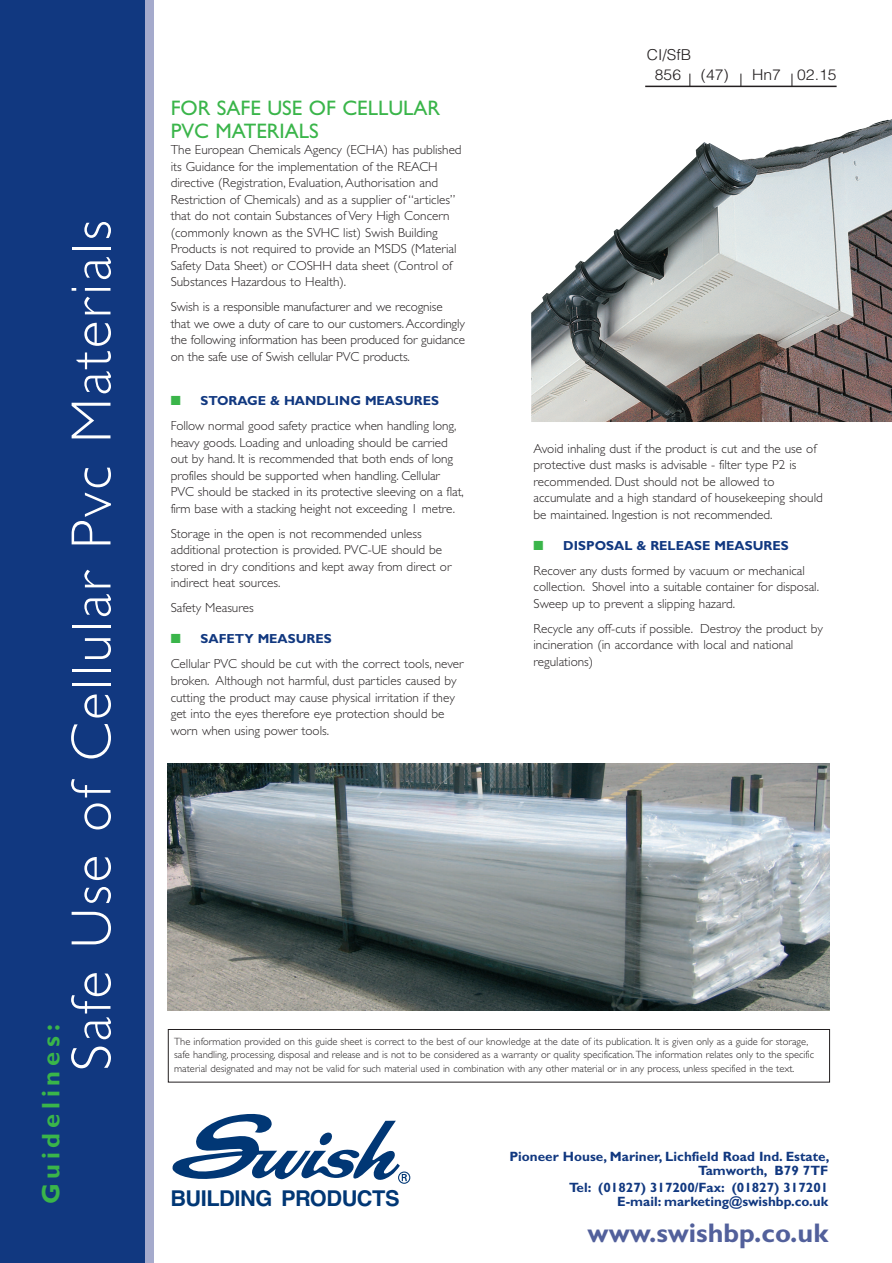
<style>
.page{position:relative;width:892px;height:1263px;background:#fff}
.page>*{position:absolute;margin:0;border:0;box-sizing:border-box;transform-origin:0 0}
.t1{font:300 57px "Gill Sans";letter-spacing:.05em;color:#fff}
.t2{font:700 27px "Gill Sans";color:#52609b}
.t3{font:700 25.5px "Gill Sans";letter-spacing:.19em;color:#3ab54a}
.t4{font:700 21.75px "Helvetica";letter-spacing:-.02em;color:#013775}
.t5{font:21px/22.5px "Gill Sans";color:#3ab54a}
.t6{font:300 15px/19.5px "Helvetica";color:#231f20;text-align:center;scale:1.04 1}
.t7{font:700 13.5px/13.5px "Gill Sans";color:#113880;text-align:right}
.t8{font:300 13.2px/16.5px "Gill Sans";color:#231f20}
.t9{font:300 10.5px/13.5px "Gill Sans";color:#231f20}
.s1{color:#3ab54a}
.s2{font-weight:700;color:#113880}
</style>
<div class="page">
<div style="left:0;top:0;width:148px;height:1263px;background:#113880"></div>
<div style="left:145px;top:0;width:8px;height:1263px;background:#a5aacc"></div>
<svg style="left:172px;top:1114px;width:238px;height:69px"></svg>
<img style="left:531px;top:119px;width:361px;height:303px">
<img style="left:167px;top:763px;width:662px;height:248px">
<hr style="left:645px;top:86px;width:191px;height:1px;background:#231f20">
<svg style="left:689px;top:74px;width:1px;height:12px"></svg>
<svg style="left:740px;top:74px;width:1px;height:12px"></svg>
<svg style="left:791px;top:74px;width:1px;height:12px"></svg>
<div style="left:168px;top:1029px;width:661px;height:53px;border:1px solid #231f20"></div>
<h3 class="t3" style="left:42px;top:1204px;width:181px;rotate:-90deg">Guidelines:</h3>
<h1 class="t1" style="left:72px;top:1071px;width:852px;rotate:-90deg">Safe Use of Cellular Pvc Materials</h1>
<h3 class="t5" style="left:171px;top:99px;width:271px">FOR SAFE USE OF CELLULAR<br>PVC MATERIALS</h3>
<p class="t8" style="left:171px;top:143px;width:292px">The European Chemicals Agency (ECHA) has published its Guidance for the implementation of the REACH directive (Registration, Evaluation, Authorisation and Restriction of Chemicals) and as a supplier of “articles” that do not contain Substances of Very High Concern (commonly known as the SVHC list) Swish Building Products is not required to provide an MSDS (Material Safety Data Sheet) or COSHH data sheet (Control of Substances Hazardous to Health).</p>
<p class="t8" style="left:171px;top:300px;width:296px">Swish is a responsible manufacturer and we recognise that we owe a duty of care to our customers. Accordingly the following information has been produced for guidance on the safe use of Swish cellular PVC products.</p>
<p class="t8" style="left:171px;top:390px;width:287px;line-height:25px"><span class="s1">■</span> <span class="s2">STORAGE &amp; HANDLING MEASURES<br></span>Follow normal good safety practice when handling long,</p>
<p class="t8" style="left:171px;top:435px;width:295px">heavy goods. Loading and unloading should be carried out by hand. It is recommended that both ends of long profiles should be supported when handling. Cellular PVC should be stacked in its protective sleeving on a flat, firm base with a stacking height not exceeding 1 metre.</p>
<p class="t8" style="left:171px;top:526px;width:282px">Storage in the open is not recommended unless additional protection is provided. PVC-UE should be stored in dry conditions and kept away from direct or indirect heat sources.</p>
<p class="t8" style="left:171px;top:601px;width:84px">Safety Measures</p>
<p class="t8" style="left:171px;top:628px;width:294px;line-height:25px"><span class="s1">■</span> <span class="s2">SAFETY MEASURES<br></span>Cellular PVC should be cut with the correct tools, never</p>
<p class="t8" style="left:171px;top:674px;width:287px">broken. Although not harmful, dust particles caused by cutting the product may cause physical irritation if they get into the eyes therefore eye protection should be worn when using power tools.</p>
<p class="t6" style="left:647px;top:47px;width:44px">CI/SfB<br>856</p>
<p class="t6" style="left:701px;top:66px;width:28px">(47)</p>
<p class="t6" style="left:752px;top:66px;width:83px">Hn7 02.15</p>
<p class="t8" style="left:533px;top:441px;width:291px">Avoid inhaling dust if the product is cut and the use of protective dust masks is advisable - filter type P2 is recommended. Dust should not be allowed to accumulate and a high standard of housekeeping should be maintained. Ingestion is not recommended.</p>
<p class="t8" style="left:533px;top:534px;width:273px;line-height:25px"><span class="s1">■</span> <span class="s2">DISPOSAL &amp; RELEASE MEASURES<br></span>Recover any dusts formed by vacuum or mechanical</p>
<p class="t8" style="left:533px;top:580px;width:287px">collection. Shovel into a suitable container for disposal.<br>Sweep up to prevent a slipping hazard.</p>
<p class="t8" style="left:533px;top:621px;width:291px">Recycle any off-cuts if possible. Destroy the product by incineration (in accordance with local and national regulations)</p>
<p class="t9" style="left:174px;top:1035px;width:641px">The information provided on this guide sheet is correct to the best of our knowledge at the date of its publication. It is given only as a guide for storage, safe handling, processing, disposal and release and is not to be considered as a warranty or quality specification. The information relates only to the specific material designated and may not be valid for such material used in combination with any other material or in any process, unless specified in the text.</p>
<h3 class="t4" style="left:170px;top:1190px;width:231px">BUILDING PRODUCTS</h3>
<p class="t7" style="left:509px;top:1151px;width:322px">Pioneer House, Mariner, Lichfield Road Ind. Estate,<br>Tamworth, B79 7TF</p>
<p class="t7" style="left:569px;top:1182px;width:261px">Tel: (01827) 317200/Fax: (01827) 317201<br>E-mail: marketing@swishbp.co.uk</p>
<h2 class="t2" style="left:587px;top:1223px;width:242px">www.swishbp.co.uk</h2>
</div>
